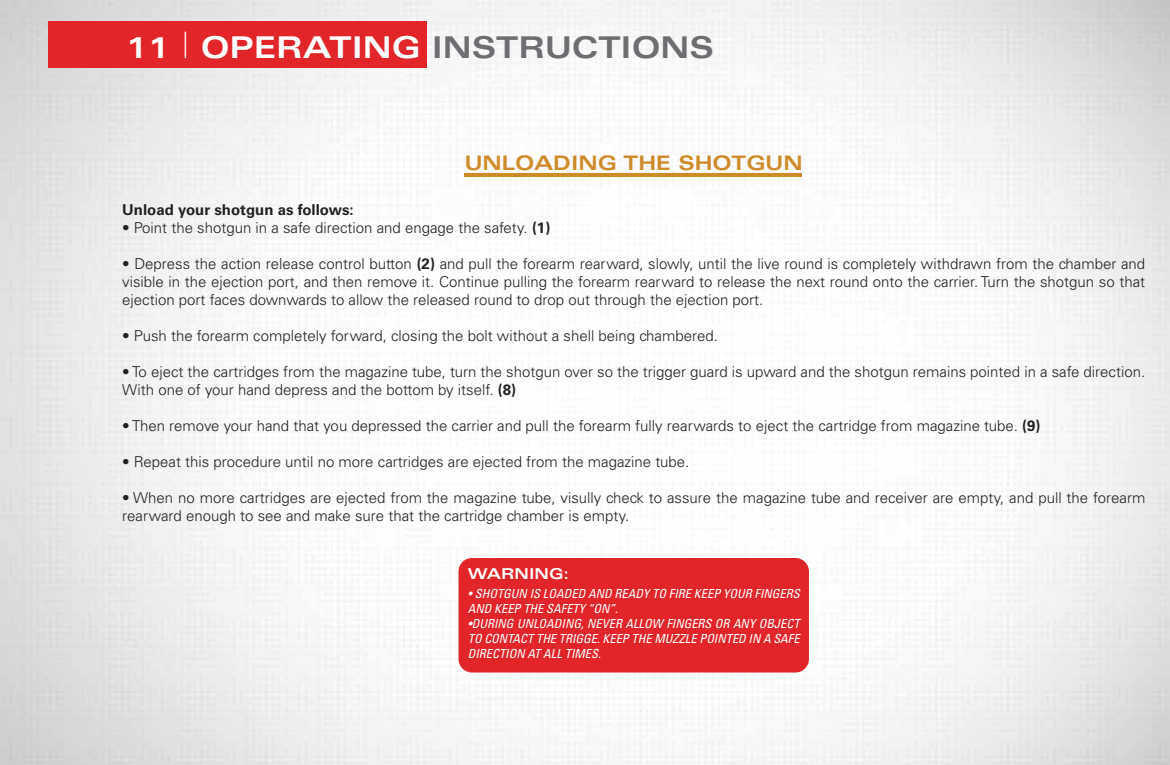
<style>
.page{position:relative;width:1170px;height:765px;background:#fff}
.page>*{position:absolute;margin:0;border:0;box-sizing:border-box;transform-origin:0 0}
.t1{font:700 expanded 30px "Univers";color:#6d6e71}
.t2{font:700 expanded 20px "Univers";color:#cf8b2a}
.t3{font:300 15px/18px "Univers";color:#221f1f}
.t4{font:700 15px "Univers";color:#221f1f}
.t5{font:700 expanded 15px "Univers";color:#fff}
.t6{font:italic condensed 12.5px/15px "Univers";color:#fff}
.s1{color:#fff}
.s2{font-weight:100;font-stretch:ultra-condensed;font-size:36.25px;color:#fff}
.s3{font-weight:700}
</style>
<div class="page">
<img style="left:0;top:0;width:1170px;height:765px">
<div style="left:49px;top:21px;width:378px;height:47px;background:#e12529"></div>
<hr style="left:465px;top:173px;width:337px;height:4px;background:#cf8b2a">
<div style="left:459px;top:558px;width:350px;height:115px;background:#e12529;border-radius:14px"></div>
<h1 class="t1" style="left:126px;top:31px;width:589px"><span class="s1">11</span> <span class="s2">|</span> <span class="s1">OPERATING</span> INSTRUCTIONS</h1>
<h2 class="t2" style="left:465px;top:151px;width:339px">UNLOADING THE SHOTGUN</h2>
<p class="t4" style="left:122px;top:201px;width:233px">Unload your shotgun as follows:</p>
<p class="t3" style="left:122px;top:219px;width:430px">• Point the shotgun in a safe direction and engage the safety. <span class="s3">(1)</span></p>
<p class="t3" style="left:122px;top:255px;width:1025px;text-align:justify">• Depress the action release control button <span class="s3">(2)</span> and pull the forearm rearward, slowly, until the live round is completely withdrawn from the chamber and visible in the ejection port, and then remove it. Continue pulling the forearm rearward to release the next round onto the carrier. Turn the shotgun so that ejection port faces downwards to allow the released round to drop out through the ejection port.</p>
<p class="t3" style="left:122px;top:327px;width:597px">• Push the forearm completely forward, closing the bolt without a shell being chambered.</p>
<p class="t3" style="left:122px;top:363px;width:1025px">• To eject the cartridges from the magazine tube, turn the shotgun over so the trigger guard is upward and the shotgun remains pointed in a safe direction.<br>With one of your hand depress and the bottom by itself. <span class="s3">(8)</span></p>
<p class="t3" style="left:122px;top:417px;width:920px">• Then remove your hand that you depressed the carrier and pull the forearm fully rearwards to eject the cartridge from magazine tube. <span class="s3">(9)</span></p>
<p class="t3" style="left:122px;top:453px;width:568px">• Repeat this procedure until no more cartridges are ejected from the magazine tube.</p>
<p class="t3" style="left:122px;top:489px;width:1025px">• When no more cartridges are ejected from the magazine tube, visully check to assure the magazine tube and receiver are empty, and pull the forearm rearward enough to see and make sure that the cartridge chamber is empty.</p>
<p class="t5" style="left:468px;top:565px;width:103px">WARNING:</p>
<p class="t6" style="left:468px;top:586px;width:333px">• SHOTGUN IS LOADED AND READY TO FIRE KEEP YOUR FINGERS<br>AND KEEP THE SAFETY “ON”.</p>
<p class="t6" style="left:468px;top:616px;width:333px;text-align:justify">•DURING UNLOADING, NEVER ALLOW FINGERS OR ANY OBJECT TO CONTACT THE TRIGGE. KEEP THE MUZZLE POINTED IN A SAFE DIRECTION AT ALL TIMES.</p>
</div>
